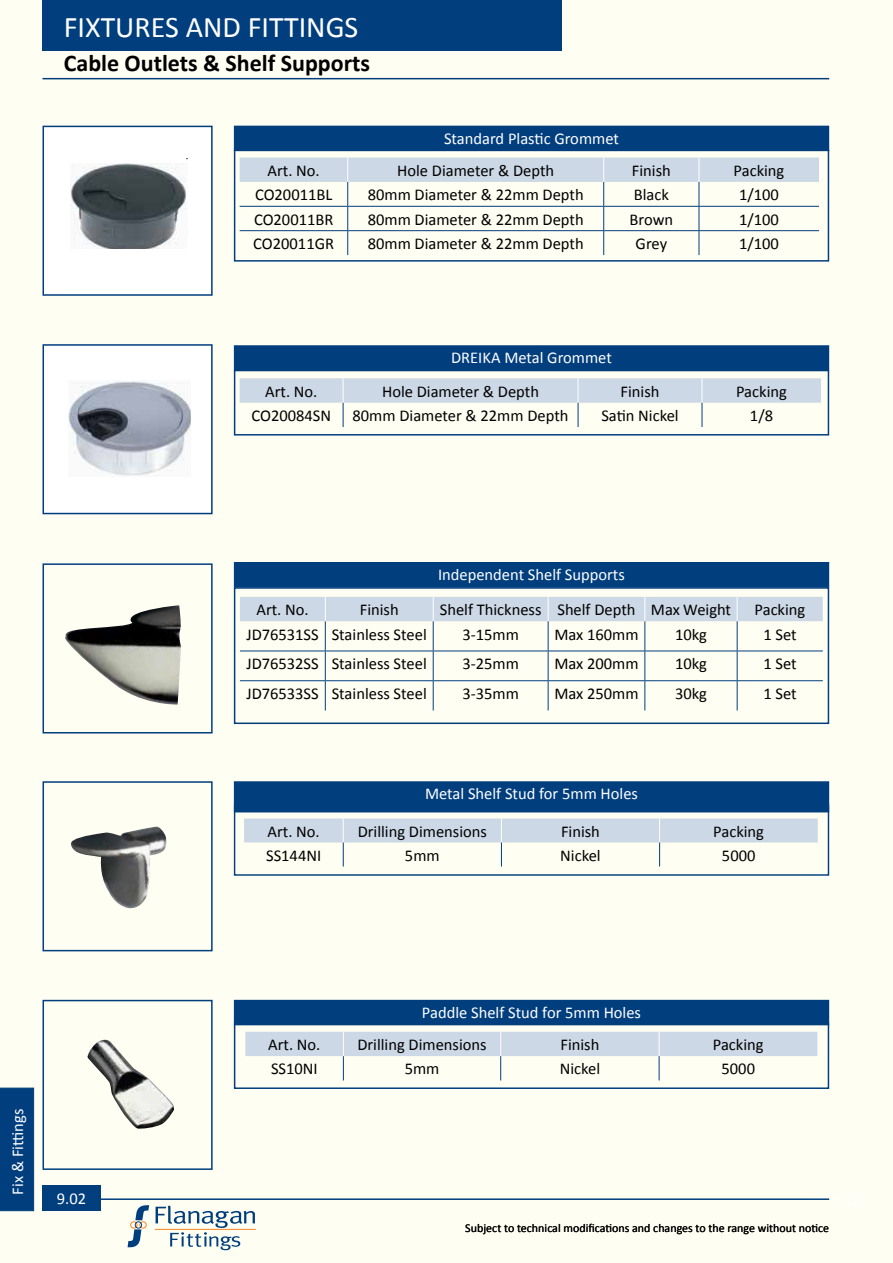
<style>
.page{position:relative;width:893px;height:1263px;background:#fffef2}
.page>*{position:absolute;margin:0;border:0;box-sizing:border-box;transform-origin:0 0}
.t1{font:30px "Calibri";color:#fff}
.t2{font:700 24px "Calibri";color:#000}
.t3{font:16.5px "Calibri";color:#000}
.t4{font:16.5px "Calibri";color:#fff}
.t5{font:12px "Calibri";color:#000}
</style>
<div class="page">
<hr style="left:43px;top:1198px;width:786px;height:2px;background:#003e7e">
<hr style="left:43px;top:78px;width:786px;height:1px;background:#003e7e">
<svg style="left:128px;top:1205px;width:21px;height:42px"></svg>
<svg style="left:156px;top:1205px;width:99px;height:45px"></svg>
<hr style="left:155px;top:1229px;width:101px;height:1px;background:#f58426">
<div style="left:43px;top:0;width:519px;height:50px;background:#003e7e"></div>
<div style="left:43px;top:1186px;width:58px;height:25px;background:#003e7e"></div>
<div style="left:0;top:1088px;width:34px;height:123px;background:#003e7e"></div>
<div style="left:43px;top:126px;width:169px;height:169px;background:#fff"></div>
<img style="left:70px;top:158px;width:118px;height:91px">
<div style="left:63px;top:154px;width:123px;height:8px;background:#fff"></div>
<div style="left:43px;top:126px;width:170px;height:170px;border:2px solid #003e7e"></div>
<img style="left:87px;top:1040px;width:87px;height:89px">
<div style="left:43px;top:1000px;width:170px;height:170px;border:2px solid #003e7e"></div>
<div style="left:235px;top:1000px;width:593px;height:24px;background:#003e7e"></div>
<div style="left:234px;top:1023px;width:595px;height:66px;border:2px solid #003e7e"></div>
<svg style="left:245px;top:1032px;width:572px;height:48px"></svg>
<img style="left:71px;top:827px;width:96px;height:81px">
<div style="left:43px;top:781px;width:170px;height:170px;border:2px solid #003e7e"></div>
<div style="left:235px;top:563px;width:593px;height:24px;background:#003e7e"></div>
<div style="left:234px;top:562px;width:595px;height:25px;border:2px solid #003e7e"></div>
<div style="left:234px;top:587px;width:595px;height:137px;border:2px solid #003e7e"></div>
<svg style="left:325px;top:652px;width:1px;height:58px"></svg>
<svg style="left:433px;top:652px;width:1px;height:58px"></svg>
<svg style="left:548px;top:652px;width:1px;height:58px"></svg>
<svg style="left:644px;top:652px;width:1px;height:58px"></svg>
<svg style="left:737px;top:652px;width:1px;height:58px"></svg>
<hr style="left:325px;top:621px;width:1px;height:30px;background:#003e7e">
<hr style="left:433px;top:621px;width:1px;height:30px;background:#003e7e">
<hr style="left:548px;top:621px;width:1px;height:30px;background:#003e7e">
<hr style="left:644px;top:621px;width:1px;height:30px;background:#003e7e">
<hr style="left:737px;top:621px;width:1px;height:30px;background:#003e7e">
<hr style="left:240px;top:651px;width:85px;height:1px;background:#003e7e">
<hr style="left:325px;top:651px;width:108px;height:1px;background:#003e7e">
<hr style="left:433px;top:651px;width:115px;height:1px;background:#003e7e">
<hr style="left:548px;top:651px;width:97px;height:1px;background:#003e7e">
<hr style="left:645px;top:651px;width:92px;height:1px;background:#003e7e">
<hr style="left:737px;top:651px;width:86px;height:1px;background:#003e7e">
<hr style="left:240px;top:680px;width:85px;height:1px;background:#003e7e">
<hr style="left:325px;top:680px;width:108px;height:1px;background:#003e7e">
<hr style="left:433px;top:680px;width:115px;height:1px;background:#003e7e">
<hr style="left:548px;top:680px;width:97px;height:1px;background:#003e7e">
<hr style="left:645px;top:680px;width:92px;height:1px;background:#003e7e">
<hr style="left:737px;top:680px;width:86px;height:1px;background:#003e7e">
<div style="left:240px;top:597px;width:583px;height:24px;background:#ccd8e5"></div>
<img style="left:65px;top:605px;width:116px;height:100px">
<div style="left:43px;top:563px;width:170px;height:170px;border:2px solid #003e7e"></div>
<div style="left:235px;top:782px;width:593px;height:30px;background:#003e7e"></div>
<div style="left:234px;top:781px;width:595px;height:31px;border:1px solid #003e7e"></div>
<div style="left:234px;top:805px;width:595px;height:71px;border:1px solid #003e7e"></div>
<svg style="left:244px;top:818px;width:574px;height:48px"></svg>
<div style="left:43px;top:345px;width:169px;height:168px;background:#fff"></div>
<img style="left:68px;top:380px;width:123px;height:96px">
<div style="left:43px;top:344px;width:170px;height:170px;border:2px solid #003e7e"></div>
<div style="left:235px;top:346px;width:593px;height:24px;background:#003e7e"></div>
<div style="left:234px;top:345px;width:595px;height:26px;border:2px solid #003e7e"></div>
<div style="left:234px;top:370px;width:595px;height:65px;border:2px solid #003e7e"></div>
<svg style="left:240px;top:378px;width:581px;height:49px"></svg>
<div style="left:235px;top:126px;width:593px;height:24px;background:#003e7e"></div>
<div style="left:234px;top:149px;width:595px;height:113px;border:2px solid #003e7e"></div>
<svg style="left:240px;top:158px;width:579px;height:97px"></svg>
<h1 class="t1" style="left:43px;top:6px;width:311px">DRAWE S AND RUNNERS</h1>
<h1 class="t1" style="left:64px;top:8px;width:296px">FIXTURES AND FITTINGS</h1>
<h2 class="t2" style="left:64px;top:48px;width:308px">Cable Outlets &amp; Shelf Supports</h2>
<p class="t4" style="left:444px;top:128px;width:176px">Standard Plastic Grommet</p>
<p class="t3" style="left:268px;top:160px;width:54px">Art. No.</p>
<p class="t3" style="left:397px;top:160px;width:159px">Hole Diameter &amp; Depth</p>
<p class="t3" style="left:632px;top:160px;width:40px">Finish</p>
<p class="t3" style="left:734px;top:160px;width:52px">Packing</p>
<p class="t3" style="left:255px;top:184px;width:79px">CO20011BL</p>
<p class="t3" style="left:368px;top:184px;width:217px">80mm Diameter &amp; 22mm Depth</p>
<p class="t3" style="left:634px;top:184px;width:37px">Black</p>
<p class="t3" style="left:739px;top:184px;width:41px">1/100</p>
<p class="t3" style="left:254px;top:209px;width:81px">CO20011BR</p>
<p class="t3" style="left:368px;top:209px;width:217px">80mm Diameter &amp; 22mm Depth</p>
<p class="t3" style="left:630px;top:209px;width:45px">Brown</p>
<p class="t3" style="left:739px;top:209px;width:41px">1/100</p>
<p class="t3" style="left:253px;top:233px;width:82px">CO20011GR</p>
<p class="t3" style="left:368px;top:233px;width:217px">80mm Diameter &amp; 22mm Depth</p>
<p class="t3" style="left:636px;top:233px;width:33px">Grey</p>
<p class="t3" style="left:739px;top:233px;width:41px">1/100</p>
<p class="t4" style="left:451px;top:347px;width:162px">DREIKA Metal Grommet</p>
<p class="t3" style="left:265px;top:381px;width:54px">Art. No.</p>
<p class="t3" style="left:382px;top:381px;width:159px">Hole Diameter &amp; Depth</p>
<p class="t3" style="left:621px;top:381px;width:40px">Finish</p>
<p class="t3" style="left:736px;top:381px;width:52px">Packing</p>
<p class="t3" style="left:252px;top:405px;width:81px">CO20084SN</p>
<p class="t3" style="left:353px;top:405px;width:217px">80mm Diameter &amp; 22mm Depth</p>
<p class="t3" style="left:601px;top:405px;width:79px">Satin Nickel</p>
<p class="t3" style="left:750px;top:405px;width:25px">1/8</p>
<p class="t4" style="left:438px;top:564px;width:188px">Independent Shelf Supports</p>
<p class="t3" style="left:256px;top:599px;width:54px">Art. No.</p>
<p class="t3" style="left:360px;top:599px;width:40px">Finish</p>
<p class="t3" style="left:440px;top:599px;width:293px">Shelf Thickness Shelf Depth Max Weight</p>
<p class="t3" style="left:755px;top:599px;width:52px">Packing</p>
<p class="t3" style="left:246px;top:624px;width:182px">JD76531SS Stainless Steel</p>
<p class="t3" style="left:462px;top:624px;width:58px">3-15mm</p>
<p class="t3" style="left:554px;top:624px;width:86px">Max 160mm</p>
<p class="t3" style="left:675px;top:624px;width:34px">10kg</p>
<p class="t3" style="left:763px;top:624px;width:35px">1 Set</p>
<p class="t3" style="left:246px;top:653px;width:182px">JD76532SS Stainless Steel</p>
<p class="t3" style="left:462px;top:653px;width:58px">3-25mm</p>
<p class="t3" style="left:554px;top:653px;width:86px">Max 200mm</p>
<p class="t3" style="left:675px;top:653px;width:34px">10kg</p>
<p class="t3" style="left:763px;top:653px;width:35px">1 Set</p>
<p class="t3" style="left:246px;top:683px;width:182px">JD76533SS Stainless Steel</p>
<p class="t3" style="left:462px;top:683px;width:58px">3-35mm</p>
<p class="t3" style="left:554px;top:683px;width:86px">Max 250mm</p>
<p class="t3" style="left:675px;top:683px;width:34px">30kg</p>
<p class="t3" style="left:763px;top:683px;width:35px">1 Set</p>
<p class="t4" style="left:425px;top:783px;width:214px">Metal Shelf Stud for 5mm Holes</p>
<p class="t3" style="left:267px;top:821px;width:54px">Art. No.</p>
<p class="t3" style="left:358px;top:821px;width:131px">Drilling Dimensions</p>
<p class="t3" style="left:561px;top:821px;width:40px">Finish</p>
<p class="t3" style="left:713px;top:821px;width:52px">Packing</p>
<p class="t3" style="left:266px;top:845px;width:57px">SS144NI</p>
<p class="t3" style="left:405px;top:845px;width:36px">5mm</p>
<p class="t3" style="left:560px;top:845px;width:42px">Nickel</p>
<p class="t3" style="left:722px;top:845px;width:35px">5000</p>
<p class="t4" style="left:7px;top:1194px;width:87px;rotate:-90deg">Fix &amp; Fittings</p>
<p class="t4" style="left:57px;top:1188px;width:31px">9.02</p>
<p class="t4" style="left:422px;top:1002px;width:221px">Paddle Shelf Stud for 5mm Holes</p>
<p class="t3" style="left:268px;top:1034px;width:54px">Art. No.</p>
<p class="t3" style="left:357px;top:1034px;width:131px">Drilling Dimensions</p>
<p class="t3" style="left:560px;top:1034px;width:40px">Finish</p>
<p class="t3" style="left:713px;top:1034px;width:52px">Packing</p>
<p class="t3" style="left:271px;top:1058px;width:48px">SS10NI</p>
<p class="t3" style="left:405px;top:1058px;width:36px">5mm</p>
<p class="t3" style="left:560px;top:1058px;width:42px">Nickel</p>
<p class="t3" style="left:722px;top:1058px;width:35px">5000</p>
<p class="t5" style="left:465px;top:1221px;width:365px">Subject to technical modifications and changes to the range without notice</p>
</div>
